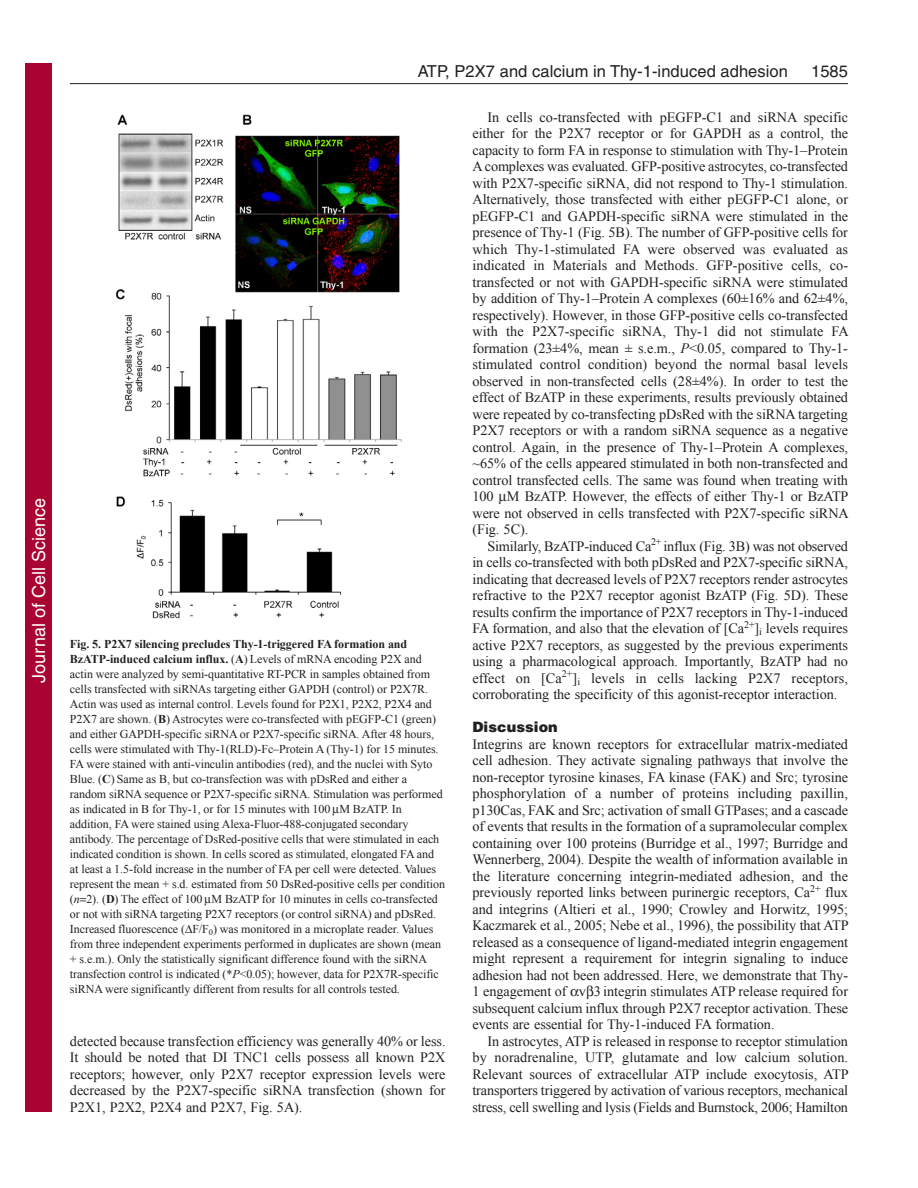
<style>
.page{position:relative;width:918px;height:1188px;background:#fff}
.page>*{position:absolute;margin:0;border:0;box-sizing:border-box;transform-origin:0 0}
.t1{font:18px "Helvetica";color:#fff}
.t2{font:16.5px "Helvetica";letter-spacing:.005em;color:#231f20}
.t3{font:14.25px/16.5px "Times New Roman";letter-spacing:-.005em;color:#231f20;text-align:justify}
.t4{font:900 14.25px "Helvetica";letter-spacing:.005em;color:#231f20}
.t5{font:12px/15px "Times New Roman";letter-spacing:-.005em;color:#231f20}
.s1{font-weight:700}
.s2{font-style:italic}
</style>
<div class="page">
<hr style="left:70px;top:83px;width:778px;height:1px;background:#231f20">
<img style="left:116px;top:114px;width:286px;height:505px">
<div style="left:26px;top:64px;width:26px;height:1048px;background:#a90332"></div>
<p class="t1" style="left:28px;top:683px;width:186px;rotate:-90deg">Journal of Cell Science</p>
<p class="t2" style="left:418px;top:65px;width:372px">ATP, P2X7 and calcium in Thy-1-induced adhesion</p>
<p class="t2" style="left:811px;top:65px;width:38px">1585</p>
<p class="t5" style="left:70px;top:637px;width:377px"><span class="s1">Fig. 5. P2X7 silencing precludes Thy-1-triggered FA formation and BzATP-induced calcium influx.</span> (<span class="s1">A</span>) Levels of mRNA encoding P2X and actin were analyzed by semi-quantitative RT-PCR in samples obtained from cells transfected with siRNAs targeting either GAPDH (control) or P2X7R.<br>Actin was used as internal control. Levels found for P2X1, P2X2, P2X4 and P2X7 are shown. (<span class="s1">B</span>) Astrocytes were co-transfected with pEGFP-C1 (green) and either GAPDH-specific siRNA or P2X7-specific siRNA. After 48 hours, cells were stimulated with Thy-1(RLD)-Fc–Protein A (Thy-1) for 15 minutes.<br>FA were stained with anti-vinculin antibodies (red), and the nuclei with Syto Blue. (<span class="s1">C</span>) Same as B, but co-transfection was with pDsRed and either a random siRNA sequence or P2X7-specific siRNA. Stimulation was performed as indicated in B for Thy-1, or for 15 minutes with 100 M BzATP. In addition, FA were stained using Alexa-Fluor-488-conjugated secondary antibody. The percentage of DsRed-positive cells that were stimulated in each indicated condition is shown. In cells scored as stimulated, elongated FA and at least a 1.5-fold increase in the number of FA per cell were detected. Values represent the mean + s.d. estimated from 50 DsRed-positive cells per condition (<span class="s2">n</span> 2). (<span class="s1">D</span>) The effect of 100 M BzATP for 10 minutes in cells co-transfected or not with siRNA targeting P2X7 receptors (or control siRNA) and pDsRed.<br>Increased fluorescence ( F/F<sub>0</sub>) was monitored in a microplate reader. Values from three independent experiments performed in duplicates are shown (mean + s.e.m.). Only the statistically significant difference found with the siRNA transfection control is indicated (*<span class="s2">P</span>&lt;0.05); however, data for P2X7R-specific siRNA were significantly different from results for all controls tested<span class="s2">.</span></p>
<p class="t3" style="left:70px;top:1032px;width:377px">detected because transfection efficiency was generally 40% or less.<br>It should be noted that DI TNC1 cells possess all known P2X receptors; however, only P2X7 receptor expression levels were decreased by the P2X7-specific siRNA transfection (shown for P2X1, P2X2, P2X4 and P2X7, Fig. 5A).</p>
<p class="t3" style="left:472px;top:108px;width:378px;text-indent:15px">In cells co-transfected with pEGFP-C1 and siRNA specific either for the P2X7 receptor or for GAPDH as a control, the capacity to form FA in response to stimulation with Thy-1–Protein A complexes was evaluated. GFP-positive astrocytes, co-transfected with P2X7-specific siRNA, did not respond to Thy-1 stimulation.<br>Alternatively, those transfected with either pEGFP-C1 alone, or pEGFP-C1 and GAPDH-specific siRNA were stimulated in the presence of Thy-1 (Fig. 5B). The number of GFP-positive cells for which Thy-1-stimulated FA were observed was evaluated as indicated in Materials and Methods. GFP-positive cells, co&shy;transfected or not with GAPDH-specific siRNA were stimulated by addition of Thy-1–Protein A complexes (60±16% and 62±4%, respectively). However, in those GFP-positive cells co-transfected with the P2X7-specific siRNA, Thy-1 did not stimulate FA formation (23±4%, mean ± s.e.m., <span class="s2">P</span>&lt;0.05, compared to Thy-1- stimulated control condition) beyond the normal basal levels observed in non-transfected cells (28±4%). In order to test the effect of BzATP in these experiments, results previously obtained were repeated by co-transfecting pDsRed with the siRNA targeting P2X7 receptors or with a random siRNA sequence as a negative control. Again, in the presence of Thy-1–Protein A complexes, ~65% of the cells appeared stimulated in both non-transfected and control transfected cells. The same was found when treating with 100 M BzATP. However, the effects of either Thy-1 or BzATP were not observed in cells transfected with P2X7-specific siRNA (Fig. 5C).</p>
<p class="t3" style="left:472px;top:537px;width:377px;text-indent:15px">Similarly, BzATP-induced Ca<sup>2+</sup> influx (Fig. 3B) was not observed in cells co-transfected with both pDsRed and P2X7-specific siRNA, indicating that decreased levels of P2X7 receptors render astrocytes refractive to the P2X7 receptor agonist BzATP (Fig. 5D). These results confirm the importance of P2X7 receptors in Thy-1-induced FA formation, and also that the elevation of [Ca<sup>2+</sup>]<sub>i</sub> levels requires active P2X7 receptors, as suggested by the previous experiments using a pharmacological approach. Importantly, BzATP had no effect on [Ca<sup>2+</sup>]<sub>i</sub> levels in cells lacking P2X7 receptors, corroborating the specificity of this agonist-receptor interaction.</p>
<p class="t4" style="left:472px;top:722px;width:87px">Discussion</p>
<p class="t3" style="left:472px;top:735px;width:378px">Integrins are known receptors for extracellular matrix-mediated cell adhesion. They activate signaling pathways that involve the non-receptor tyrosine kinases, FA kinase (FAK) and Src; tyrosine phosphorylation of a number of proteins including paxillin, p130Cas, FAK and Src; activation of small GTPases; and a cascade of events that results in the formation of a supramolecular complex containing over 100 proteins (Burridge et al., 1997; Burridge and Wennerberg, 2004). Despite the wealth of information available in the literature concerning integrin-mediated adhesion, and the previously reported links between purinergic receptors, Ca<sup>2+</sup> flux and integrins (Altieri et al., 1990; Crowley and Horwitz, 1995; Kaczmarek et al., 2005; Nebe et al., 1996), the possibility that ATP released as a consequence of ligand-mediated integrin engagement might represent a requirement for integrin signaling to induce adhesion had not been addressed. Here, we demonstrate that Thy-1 engagement of v 3 integrin stimulates ATP release required for subsequent calcium influx through P2X7 receptor activation. These events are essential for Thy-1-induced FA formation.</p>
<p class="t3" style="left:473px;top:1032px;width:378px;text-indent:15px">In astrocytes, ATP is released in response to receptor stimulation by noradrenaline, UTP, glutamate and low calcium solution.<br>Relevant sources of extracellular ATP include exocytosis, ATP transporters triggered by activation of various receptors, mechanical stress, cell swelling and lysis (Fields and Burnstock, 2006; Hamilton</p>
</div>
